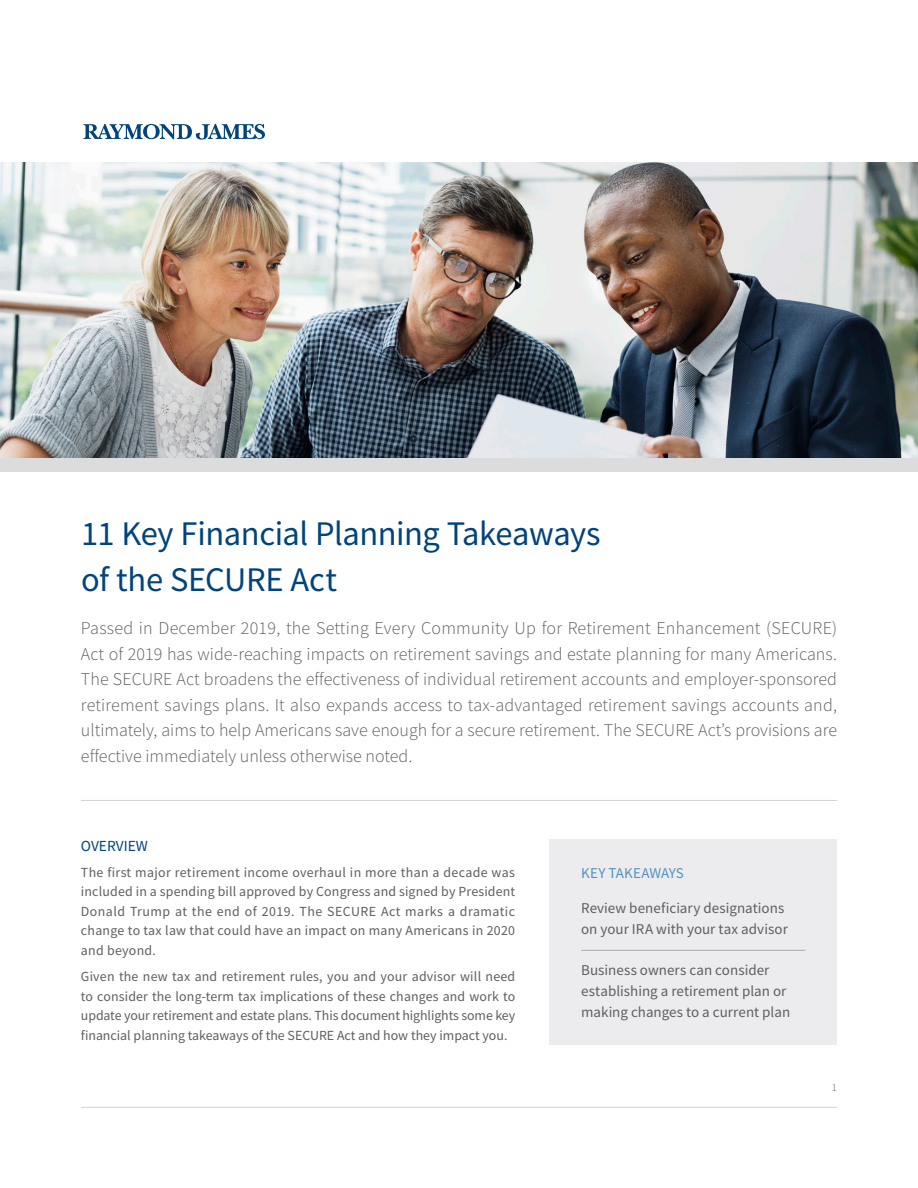
<style>
.page{position:relative;width:918px;height:1188px;background:#fff}
.page>*{position:absolute;margin:0;border:0;box-sizing:border-box;transform-origin:0 0}
.t1{font:34.5px/46.5px "Source Sans Pro";letter-spacing:-.015em;color:#00447b}
.Body_Copy{font:300 18px/25.5px "Source Sans Pro";color:#5f5f62;text-align:justify}
.Subhead_-_1st_Tier{font:15.3px "Source Sans Pro";color:#00447b}
.Key_Takeaway_copy{font:15px/21px "Source Sans Pro";letter-spacing:.005em;color:#5f5f62}
.t2{font:15px "Source Sans Pro";letter-spacing:.005em;color:#5292bd}
.Body_Copy-2{font:13.8px/19.5px "Source Sans Pro";color:#5f5f62;text-align:justify}
.Intro_Copy{font:300 10.5px "Source Sans Pro";color:#5f5f62}
</style>
<div class="page">
<img style="left:0;top:162px;width:918px;height:296px">
<hr style="left:81px;top:1107px;width:756px;height:1px;background:#d3d4d6">
<svg style="left:83px;top:124px;width:182px;height:16px"></svg>
<div style="left:0;top:458px;width:918px;height:13px;background:#dbdcde"></div>
<div style="left:549px;top:839px;width:288px;height:206px;background:#ececee"></div>
<hr style="left:581px;top:950px;width:224px;height:1px;background:#abacb0">
<hr style="left:81px;top:800px;width:756px;height:1px;background:#d1d2d4">
<p class="t1" style="left:81px;top:510px;width:521px">11 Key Financial Planning Takeaways of the SECURE Act</p>
<p class="Body_Copy" style="left:81px;top:616px;width:758px">Passed in December 2019, the Setting Every Community Up for Retirement Enhancement (SECURE)<br>Act of 2019 has wide-reaching impacts on retirement savings and estate planning for many Americans.<br>The SECURE Act broadens the effectiveness of individual retirement accounts and employer-sponsored retirement savings plans. It also expands access to tax-advantaged retirement savings accounts and, ultimately, aims to help Americans save enough for a secure retirement. The SECURE Act’s provisions are effective immediately unless otherwise noted.</p>
<p class="Subhead_-_1st_Tier" style="left:81px;top:836px;width:69px">OVERVIEW</p>
<p class="Body_Copy-2" style="left:81px;top:862px;width:436px">The first major retirement income overhaul in more than a decade was included in a spending bill approved by Congress and signed by President Donald Trump at the end of 2019. The SECURE Act marks a dramatic change to tax law that could have an impact on many Americans in 2020 and beyond.</p>
<p class="Body_Copy-2" style="left:81px;top:967px;width:436px">Given the new tax and retirement rules, you and your advisor will need to consider the long-term tax implications of these changes and work to update your retirement and estate plans. This document highlights some key financial planning takeaways of the SECURE Act and how they impact you.</p>
<p class="t2" style="left:581px;top:864px;width:104px">KEY TAKEAWAYS</p>
<p class="Key_Takeaway_copy" style="left:581px;top:897px;width:208px">Review beneficiary designations on your IRA with your tax advisor</p>
<p class="Key_Takeaway_copy" style="left:581px;top:959px;width:211px">Business owners can consider establishing a retirement plan or making changes to a current plan</p>
<p class="Intro_Copy" style="left:832px;top:1081px;width:7px">1</p>
</div>
